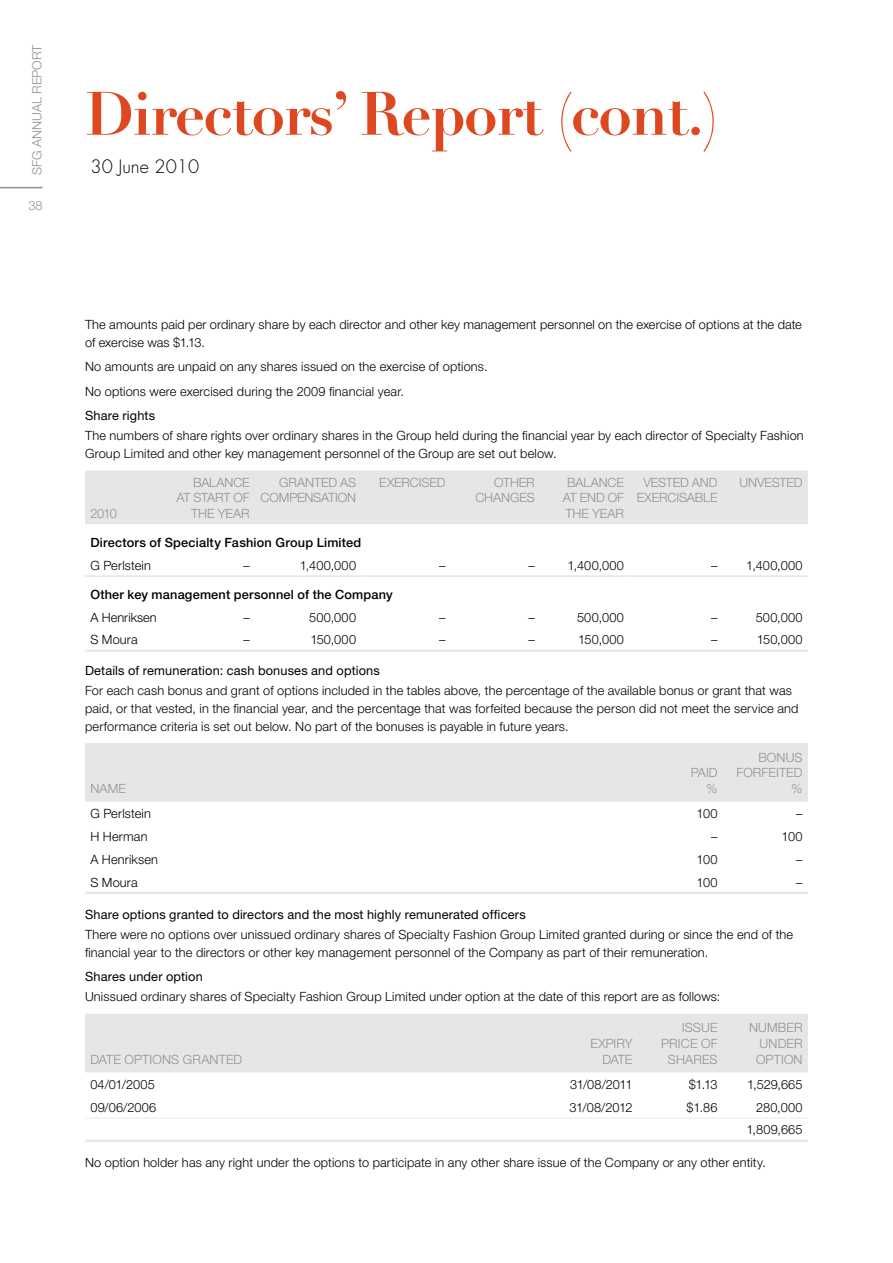
<style>
.page{position:relative;width:893px;height:1263px;background:#fff}
.page>*{position:absolute;margin:0;border:0;box-sizing:border-box;transform-origin:0 0}
.t1{font:700 60px "Didot";letter-spacing:-.025em;color:#de4820}
.t2{font:300 18px "Futura";color:#000}
.t3{font:300 12.75px/18px "Helvetica Neue";letter-spacing:.015em;color:#000}
.t4{font:300 12.75px/15.8px "Helvetica Neue";letter-spacing:-.005em;color:#919195;text-align:right}
.t5{font:500 12.75px/22.8px "Helvetica Neue";letter-spacing:.015em;color:#000}
.t6{font:300 12.75px "Helvetica Neue";letter-spacing:.015em;color:#919195}
.s1{font-weight:400}
.s2{font-weight:300}
</style>
<div class="page">
<div style="left:85px;top:471px;width:723px;height:53px;background:#e6e6e7"></div>
<hr style="left:85px;top:575px;width:85px;height:2px;background:#e6e6e7">
<hr style="left:170px;top:575px;width:85px;height:2px;background:#e6e6e7">
<hr style="left:255px;top:575px;width:106px;height:2px;background:#e6e6e7">
<hr style="left:361px;top:575px;width:90px;height:2px;background:#e6e6e7">
<hr style="left:451px;top:575px;width:89px;height:2px;background:#e6e6e7">
<hr style="left:540px;top:575px;width:89px;height:2px;background:#e6e6e7">
<hr style="left:629px;top:575px;width:94px;height:2px;background:#e6e6e7">
<hr style="left:723px;top:575px;width:85px;height:2px;background:#e6e6e7">
<hr style="left:85px;top:650px;width:85px;height:2px;background:#e6e6e7">
<hr style="left:170px;top:650px;width:85px;height:2px;background:#e6e6e7">
<hr style="left:255px;top:650px;width:106px;height:2px;background:#e6e6e7">
<hr style="left:361px;top:650px;width:90px;height:2px;background:#e6e6e7">
<hr style="left:451px;top:650px;width:89px;height:2px;background:#e6e6e7">
<hr style="left:540px;top:650px;width:89px;height:2px;background:#e6e6e7">
<hr style="left:629px;top:650px;width:94px;height:2px;background:#e6e6e7">
<hr style="left:723px;top:650px;width:85px;height:2px;background:#e6e6e7">
<div style="left:85px;top:743px;width:723px;height:59px;background:#e6e6e7"></div>
<hr style="left:85px;top:892px;width:553px;height:2px;background:#e6e6e7">
<hr style="left:638px;top:892px;width:85px;height:2px;background:#e6e6e7">
<hr style="left:723px;top:892px;width:85px;height:2px;background:#e6e6e7">
<div style="left:85px;top:1014px;width:723px;height:58px;background:#e6e6e7"></div>
<hr style="left:85px;top:1117px;width:468px;height:2px;background:#f1f1f2">
<hr style="left:553px;top:1117px;width:85px;height:2px;background:#f1f1f2">
<hr style="left:638px;top:1117px;width:85px;height:2px;background:#f1f1f2">
<hr style="left:723px;top:1117px;width:85px;height:2px;background:#f1f1f2">
<hr style="left:85px;top:1140px;width:468px;height:2px;background:#e6e6e7">
<hr style="left:553px;top:1140px;width:85px;height:2px;background:#e6e6e7">
<hr style="left:638px;top:1140px;width:85px;height:2px;background:#e6e6e7">
<hr style="left:723px;top:1140px;width:85px;height:2px;background:#e6e6e7">
<hr style="left:0;top:187px;width:43px;height:1px;background:#919195">
<p class="t4" style="left:29px;top:175px;width:132px;rotate:-90deg">SFG Annual Report</p>
<p class="t4" style="left:28px;top:198px;width:16px">38</p>
<p class="t1" style="left:85px;top:77px;width:634px">Directors’ Report (cont.)</p>
<p class="t2" style="left:91px;top:155px;width:110px">30 June 2010</p>
<p class="t3" style="left:85px;top:315px;width:718px">The amounts paid per ordinary share by each director and other key management personnel on the exercise of options at the date of exercise was $1.13.</p>
<p class="t3" style="left:85px;top:354px;width:404px;line-height:24.5px">No amounts are unpaid on any shares issued on the exercise of options.<br>No options were exercised during the 2009 financial year.<br><span class="s1">Share rights</span></p>
<p class="t3" style="left:85px;top:426px;width:720px">The numbers of share rights over ordinary shares in the Group held during the financial year by each director of Specialty Fashion<br>Group Limited and other key management personnel of the Group are set out below.</p>
<p class="t4" style="left:176px;top:474px;width:75px">Balance at start o f the year</p>
<p class="t4" style="left:261px;top:474px;width:97px">Granted as compensation</p>
<p class="t4" style="left:379px;top:474px;width:68px">Exercised</p>
<p class="t4" style="left:475px;top:474px;width:61px">Other changes</p>
<p class="t4" style="left:563px;top:474px;width:63px;text-align:center">Balance at end of the year</p>
<p class="t4" style="left:637px;top:474px;width:82px;text-align:center">Vested and exercisable</p>
<p class="t4" style="left:739px;top:474px;width:65px">Unvested</p>
<p class="t5" style="left:90px;top:531px;width:272px">Directors of Specialty Fashion Group Limited<br><span class="s2">G Perlstein</span></p>
<p class="t4" style="left:90px;top:505px;width:28px">2010</p>
<p class="t3" style="left:243px;top:556px;width:8px">–</p>
<p class="t3" style="left:300px;top:556px;width:58px">1,400,000</p>
<p class="t3" style="left:439px;top:556px;width:8px">–</p>
<p class="t3" style="left:528px;top:556px;width:8px">–</p>
<p class="t3" style="left:568px;top:556px;width:58px">1,400,000</p>
<p class="t3" style="left:711px;top:556px;width:93px">– 1,400,000</p>
<p class="t5" style="left:90px;top:583px;width:304px">Other key management personnel of the Company<br><span class="s2">A Henriksen</span></p>
<p class="t3" style="left:243px;top:608px;width:8px">–</p>
<p class="t3" style="left:309px;top:608px;width:48px">500,000</p>
<p class="t3" style="left:439px;top:608px;width:8px">–</p>
<p class="t3" style="left:528px;top:608px;width:8px">–</p>
<p class="t3" style="left:577px;top:608px;width:48px">500,000</p>
<p class="t3" style="left:711px;top:608px;width:8px">–</p>
<p class="t3" style="left:756px;top:608px;width:48px">500,000</p>
<p class="t3" style="left:90px;top:630px;width:49px">S Moura</p>
<p class="t3" style="left:243px;top:630px;width:8px">–</p>
<p class="t3" style="left:310px;top:630px;width:47px">150,000</p>
<p class="t3" style="left:439px;top:630px;width:8px">–</p>
<p class="t3" style="left:528px;top:630px;width:8px">–</p>
<p class="t3" style="left:578px;top:630px;width:47px">150,000</p>
<p class="t3" style="left:711px;top:630px;width:8px">–</p>
<p class="t3" style="left:757px;top:630px;width:47px">150,000</p>
<p class="t3" style="left:85px;top:660px;width:708px;line-height:20.1px"><span class="s1">Details of remuneration: cash bonuses and options<br></span>For each cash bonus and grant of options included in the tables above, the percentage of the available bonus or grant that was</p>
<p class="t3" style="left:85px;top:699px;width:715px">paid, or that vested, in the financial year, and the percentage that was forfeited because the person did not meet the service and performance criteria is set out below. No part of the bonuses is payable in future years.</p>
<p class="t4" style="left:90px;top:780px;width:37px">Name</p>
<p class="t4" style="left:691px;top:765px;width:28px">Paid %</p>
<p class="t4" style="left:736px;top:749px;width:68px">Bonus<br>Forfeited %</p>
<p class="t3" style="left:90px;top:804px;width:62px">G Perlstein</p>
<p class="t3" style="left:697px;top:804px;width:23px">100</p>
<p class="t3" style="left:796px;top:804px;width:8px">–</p>
<p class="t3" style="left:90px;top:827px;width:59px">H Herman</p>
<p class="t3" style="left:711px;top:827px;width:8px">–</p>
<p class="t3" style="left:782px;top:827px;width:23px">100</p>
<p class="t3" style="left:90px;top:850px;width:69px">A Henriksen</p>
<p class="t3" style="left:697px;top:850px;width:23px">100</p>
<p class="t3" style="left:796px;top:850px;width:8px">–</p>
<p class="t3" style="left:90px;top:873px;width:49px">S Moura</p>
<p class="t3" style="left:697px;top:873px;width:23px">100</p>
<p class="t3" style="left:796px;top:873px;width:8px">–</p>
<p class="t3" style="left:85px;top:904px;width:710px;line-height:20.1px"><span class="s1">Share options granted to directors and the most highly remunerated officers<br></span>There were no options over unissued ordinary shares of Specialty Fashion Group Limited granted during or since the end of the</p>
<p class="t3" style="left:85px;top:940px;width:625px;line-height:24.5px">financial year to the directors or other key management personnel of the Company as part of their remuneration.<br><span class="s1">Shares under option</span></p>
<p class="t3" style="left:85px;top:987px;width:637px">Unissued ordinary shares of Specialty Fashion Group Limited under option at the date of this report are as follows:</p>
<p class="t6" style="left:90px;top:1051px;width:153px">Date o ptio ns granted</p>
<p class="t4" style="left:590px;top:1035px;width:44px">Expiry date</p>
<p class="t4" style="left:661px;top:1020px;width:58px">Issue price of shares</p>
<p class="t4" style="left:756px;top:1020px;width:48px;text-align:justify;text-indent:-7px">Number under option</p>
<p class="t3" style="left:90px;top:1075px;width:66px">04/01/2005</p>
<p class="t3" style="left:570px;top:1075px;width:64px">31/08/2011</p>
<p class="t3" style="left:689px;top:1075px;width:30px">$1.13</p>
<p class="t3" style="left:747px;top:1075px;width:57px">1,529,665</p>
<p class="t3" style="left:90px;top:1098px;width:67px">09/06/2006</p>
<p class="t3" style="left:569px;top:1098px;width:64px">31/08/2012</p>
<p class="t3" style="left:687px;top:1098px;width:32px">$1.86</p>
<p class="t3" style="left:746px;top:1095px;width:58px;line-height:22.8px;text-align:right">280,000<br>1,809,665</p>
<p class="t3" style="left:85px;top:1153px;width:682px">No option holder has any right under the options to participate in any other share issue of the Company or any other entity.</p>
</div>
